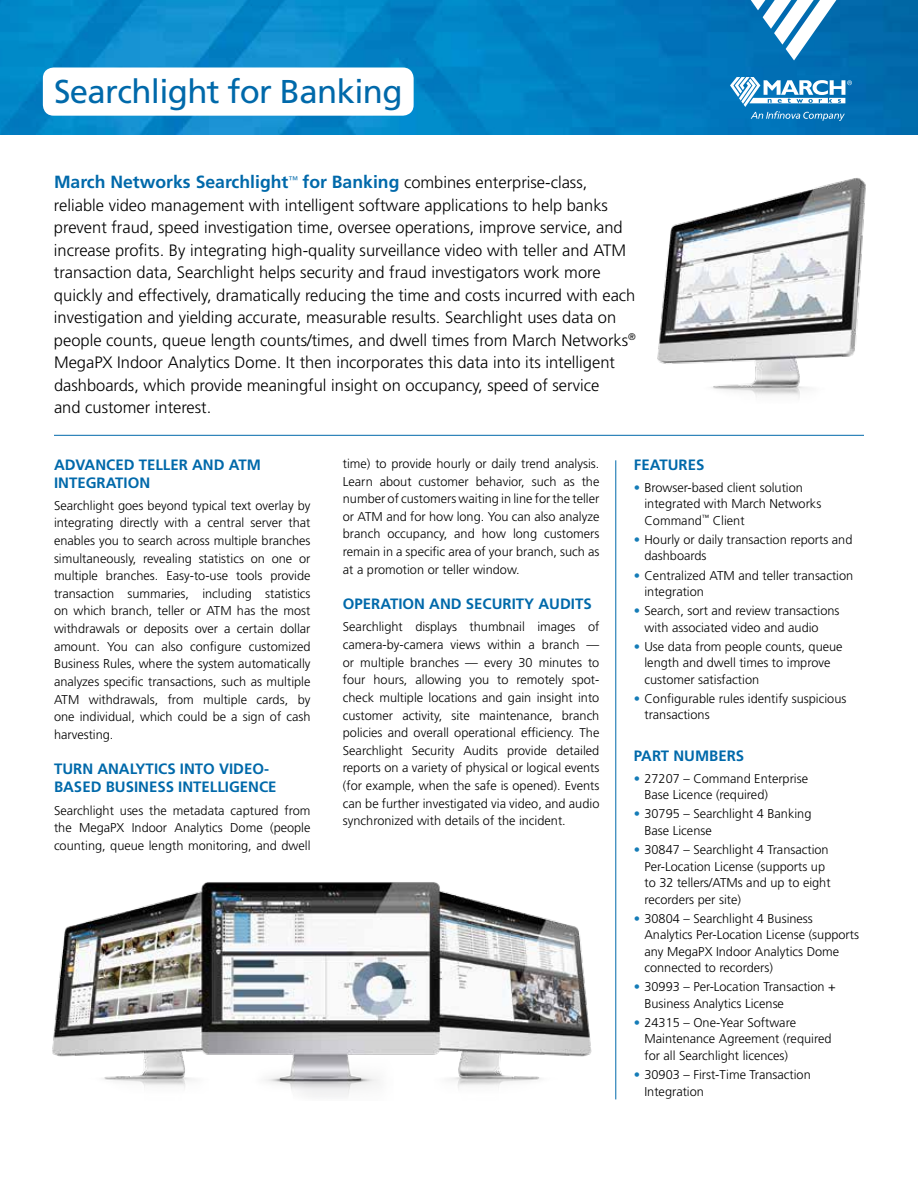
<style>
.page{position:relative;width:918px;height:1188px;background:#fff}
.page>*{position:absolute;margin:0;border:0;box-sizing:border-box;transform-origin:0 0}
.t1{font:33px "Frutiger LT Std";letter-spacing:-.02em;color:#0069aa}
.t2{font:700 17.7px "Frutiger LT Std";color:#0069aa}
.t3{font:300 16.5px/22.5px "Frutiger LT Std";color:#000}
.t4{font:700 15px/18px "Frutiger LT Std";color:#0069aa}
.t5{font:300 12.75px/17.5px "Frutiger LT Std";color:#000}
.s1{font-weight:300;font-size:16.5px;color:#000}
.s2{font-weight:700;color:#157cb7}
</style>
<div class="page">
<img style="left:0;top:0;width:918px;height:135px">
<svg style="left:730px;top:77px;width:122px;height:44px"></svg>
<svg style="left:718px;top:0;width:150px;height:60px"></svg>
<img style="left:52px;top:882px;width:540px;height:215px">
<div style="left:43px;top:68px;width:371px;height:48px;background:#fff;border-radius:11px"></div>
<hr style="left:616px;top:460px;width:1px;height:639px;background:#0069aa">
<hr style="left:54px;top:435px;width:810px;height:1px;background:#0069aa">
<img style="left:657px;top:178px;width:209px;height:219px">
<h1 class="t1" style="left:54px;top:72px;width:350px">Searchlight for Banking</h1>
<h2 class="t2" style="left:54px;top:172px;width:535px">March Networks Searchlight<sup>™</sup> for Banking <span class="s1">combines enterprise-class,</span></h2>
<p class="t3" style="left:54px;top:194px;width:583px">reliable video management with intelligent software applications to help banks prevent fraud, speed investigation time, oversee operations, improve service, and increase profits. By integrating high-quality surveillance video with teller and ATM transaction data, Searchlight helps security and fraud investigators work more quickly and effectively, dramatically reducing the time and costs incurred with each investigation and yielding accurate, measurable results. Searchlight uses data on people counts, queue length counts/times, and dwell times from March Networks<sup>® </sup>MegaPX Indoor Analytics Dome. It then incorporates this data into its intelligent dashboards, which provide meaningful insight on occupancy, speed of service<br>and customer interest.</p>
<p class="t4" style="left:54px;top:455px;width:208px">ADVANCED TELLER AND ATM<br>INTEGRATION</p>
<p class="t5" style="left:54px;top:497px;width:258px;text-align:justify">Searchlight goes beyond typical text overlay by integrating directly with a central server that enables you to search across multiple branches simultaneously, revealing statistics on one or multiple branches. Easy-to-use tools provide transaction summaries, including statistics on which branch, teller or ATM has the most withdrawals or deposits over a certain dollar amount. You can also configure customized Business Rules, where the system automatically analyzes specific transactions, such as multiple ATM withdrawals, from multiple cards, by one individual, which could be a sign of cash harvesting.</p>
<p class="t4" style="left:54px;top:760px;width:224px">TURN ANALYTICS INTO VIDEO-<br>BASED BUSINESS INTELLIGENCE</p>
<p class="t5" style="left:54px;top:802px;width:258px;text-align:justify">Searchlight uses the metadata captured from the MegaPX Indoor Analytics Dome (people counting, queue length monitoring, and dwell</p>
<p class="t5" style="left:343px;top:455px;width:258px;text-align:justify">time) to provide hourly or daily trend analysis.<br>Learn about customer behavior, such as the number of customers waiting in line for the teller or ATM and for how long. You can also analyze branch occupancy, and how long customers remain in a specific area of your branch, such as at a promotion or teller window.</p>
<p class="t4" style="left:343px;top:595px;width:250px">OPERATION AND SECURITY AUDITS</p>
<p class="t5" style="left:343px;top:618px;width:258px;text-align:justify">Searchlight displays thumbnail images of camera-by-camera views within a branch — or multiple branches — every 30 minutes to four hours, allowing you to remotely spot&shy;check multiple locations and gain insight into customer activity, site maintenance, branch policies and overall operational efficiency. The Searchlight Security Audits provide detailed reports on a variety of physical or logical events (for example, when the safe is opened). Events can be further investigated via video, and audio synchronized with details of the incident.</p>
<p class="t4" style="left:634px;top:455px;width:72px">FEATURES</p>
<p class="t5" style="left:644px;top:479px;width:178px;line-height:16.5px;text-indent:-11px"><span class="s2">•</span> Browser-based client solution integrated with March Networks<br>Command<sup>™</sup> Client</p>
<p class="t5" style="left:644px;top:531px;width:210px;line-height:16.5px;text-indent:-11px"><span class="s2">•</span> Hourly or daily transaction reports and dashboards</p>
<p class="t5" style="left:644px;top:567px;width:210px;line-height:16.5px;text-indent:-11px"><span class="s2">•</span> Centralized ATM and teller transaction integration</p>
<p class="t5" style="left:644px;top:603px;width:197px;line-height:16.5px;text-indent:-11px"><span class="s2">•</span> Search, sort and review transactions with associated video and audio</p>
<p class="t5" style="left:644px;top:638px;width:200px;line-height:16.5px;text-indent:-11px"><span class="s2">•</span> Use data from people counts, queue length and dwell times to improve customer satisfaction</p>
<p class="t5" style="left:644px;top:691px;width:203px;line-height:16.5px;text-indent:-11px"><span class="s2">•</span> Configurable rules identify suspicious transactions</p>
<p class="t4" style="left:634px;top:746px;width:112px">PART NUMBERS</p>
<p class="t5" style="left:644px;top:770px;width:165px;line-height:16.5px;text-indent:-11px"><span class="s2">•</span> 27207 – Command Enterprise<br>Base Licence (required)</p>
<p class="t5" style="left:644px;top:806px;width:168px;line-height:16.5px;text-indent:-11px"><span class="s2">•</span> 30795 – Searchlight 4 Banking<br>Base License</p>
<p class="t5" style="left:644px;top:842px;width:188px;line-height:16.5px;text-indent:-11px"><span class="s2">•</span> 30847 – Searchlight 4 Transaction<br>Per-Location License (supports up to 32 tellers/ATMs and up to eight recorders per site)</p>
<p class="t5" style="left:644px;top:910px;width:216px;line-height:16.5px;text-indent:-11px"><span class="s2">•</span> 30804 – Searchlight 4 Business Analytics Per-Location License (supports any MegaPX Indoor Analytics Dome connected to recorders)</p>
<p class="t5" style="left:644px;top:979px;width:193px;line-height:16.5px;text-indent:-11px"><span class="s2">•</span> 30993 – Per-Location Transaction +<br>Business Analytics License</p>
<p class="t5" style="left:644px;top:1014px;width:189px;line-height:16.5px;text-indent:-11px"><span class="s2">•</span> 24315 – One-Year Software<br>Maintenance Agreement (required for all Searchlight licences)</p>
<p class="t5" style="left:644px;top:1067px;width:168px;line-height:16.5px;text-indent:-11px"><span class="s2">•</span> 30903 – First-Time Transaction<br>Integration</p>
</div>
